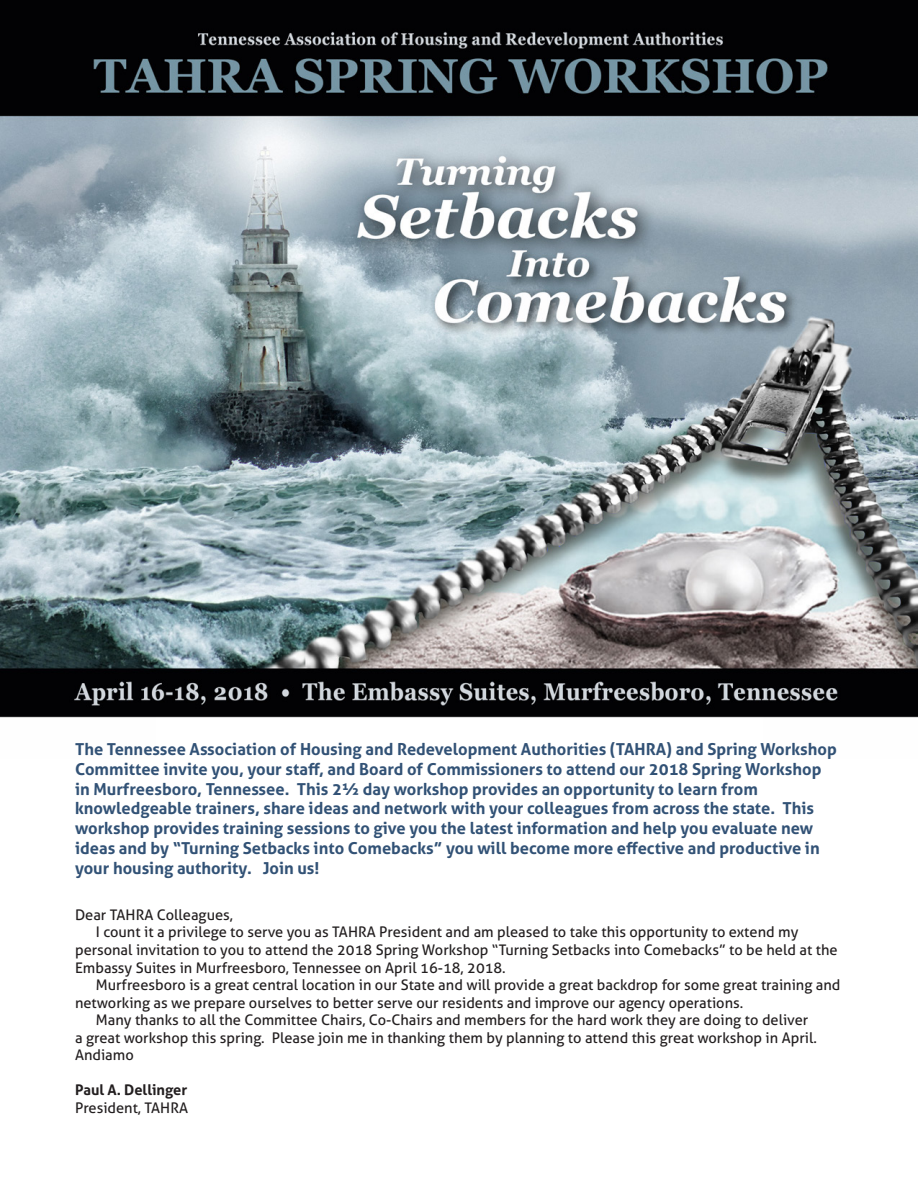
<style>
.page{position:relative;width:918px;height:1188px;background:#fff}
.page>*{position:absolute;margin:0;border:0;box-sizing:border-box;transform-origin:0 0}
.t1{font:700 16.5px/19.8px "Aller";color:#325276}
.t2{font:14.7px/17.5px "Aller";color:#231f20}
.t3{font:700 14.7px "Aller";color:#231f20}
</style>
<div class="page">
<img style="left:0;top:0;width:918px;height:718px">
<p class="t1" style="left:75px;top:739px;width:763px">The Tennessee Association of Housing and Redevelopment Authorities (TAHRA) and Spring Workshop Committee invite you, your staff, and Board of Commissioners to attend our 2018 Spring Workshop in Murfreesboro, Tennessee. This 2½ day workshop provides an opportunity to learn from knowledgeable trainers, share ideas and network with your colleagues from across the state. This workshop provides training sessions to give you the latest information and help you evaluate new ideas and by “Turning Setbacks into Comebacks” you will become more effective and productive in your housing authority. Join us!</p>
<p class="t2" style="left:75px;top:906px;width:159px">Dear TAHRA Colleagues,</p>
<p class="t2" style="left:75px;top:923px;width:764px;text-indent:21px">I count it a privilege to serve you as TAHRA President and am pleased to take this opportunity to extend my personal invitation to you to attend the 2018 Spring Workshop “Turning Setbacks into Comebacks” to be held at the<br>Embassy Suites in Murfreesboro, Tennessee on April 16-18, 2018.</p>
<p class="t2" style="left:75px;top:976px;width:767px;text-indent:21px">Murfreesboro is a great central location in our State and will provide a great backdrop for some great training and networking as we prepare ourselves to better serve our residents and improve our agency operations.</p>
<p class="t2" style="left:75px;top:1011px;width:743px;text-indent:21px">Many thanks to all the Committee Chairs, Co-Chairs and members for the hard work they are doing to deliver a great workshop this spring. Please join me in thanking them by planning to attend this great workshop in April.<br>Andiamo</p>
<p class="t3" style="left:75px;top:1081px;width:114px">Paul A. Dellinger</p>
<p class="t2" style="left:75px;top:1099px;width:115px">President, TAHRA</p>
</div>
